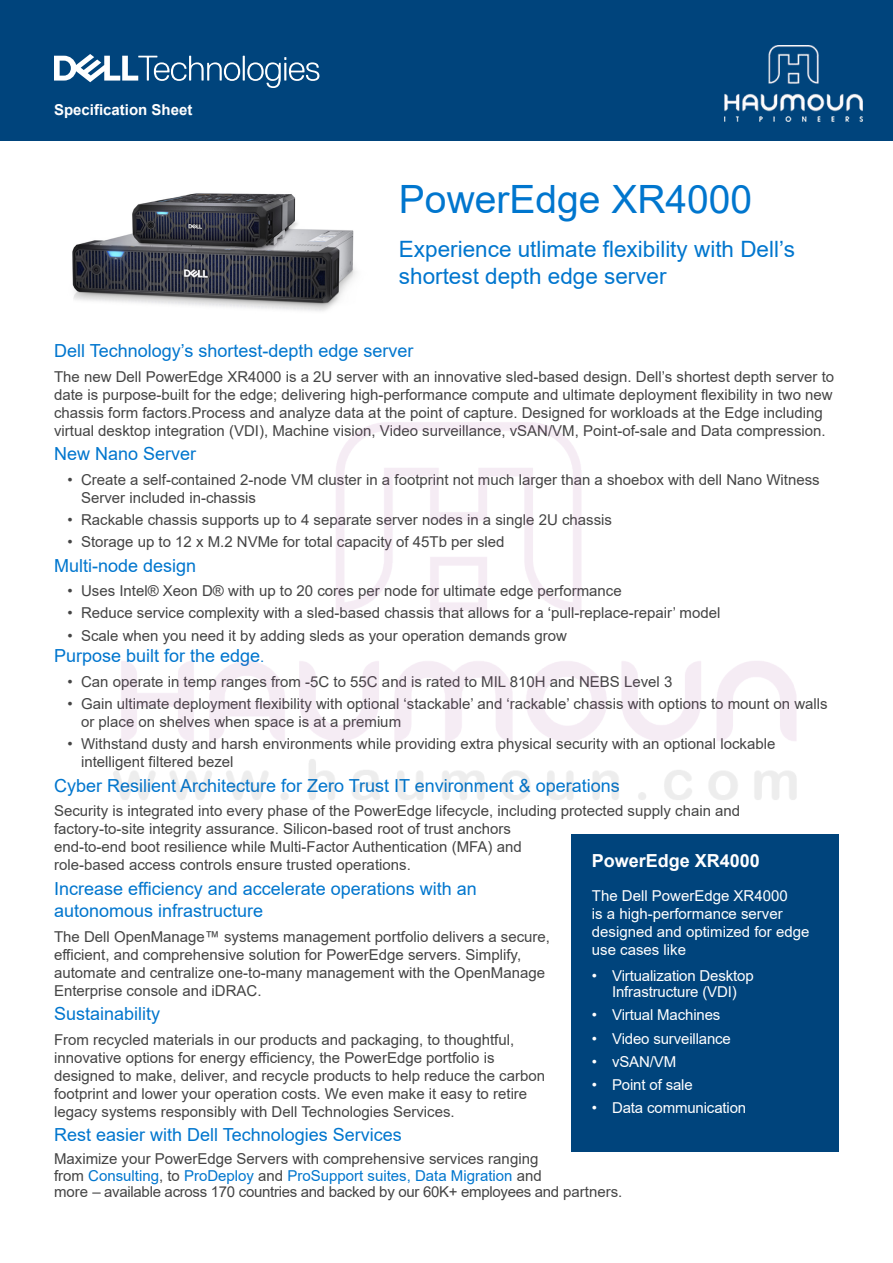
<style>
.page{position:relative;width:893px;height:1263px;background:#fff}
.page>*{position:absolute;margin:0;border:0;box-sizing:border-box;transform-origin:0 0}
.Document_Title{font:39px "Arial";color:#0076ce}
.Title_Tagline{font:22.5px/27px "Arial";color:#0076ce}
.Heading_2{font:18px/22.5px "Arial";color:#0076ce}
.Body_copy_Dell_Dark_Gray_9_12{font:700 18px "Arial";color:#fff}
.Body_Text{font:15px/18px "Arial";color:#444}
.Body_Text-2{font:15px/18px "Arial";letter-spacing:-.01em;color:#fff}
.Guide_text_Banner{font:700 15px "Arial";color:#fff}
.s1{font-size:15px}
.s2{color:#0076ce}
</style>
<div class="page">
<div style="left:0;top:0;width:893px;height:141px;background:#00447c"></div>
<img style="left:72px;top:193px;width:284px;height:118px">
<div style="left:572px;top:834px;width:267px;height:318px;background:#00447c"></div>
<svg style="left:54px;top:54px;width:265px;height:34px"></svg>
<img style="left:725px;top:45px;width:138px;height:76px">
<img style="left:113px;top:422px;width:684px;height:474px">
<p class="Guide_text_Banner" style="left:54px;top:99px;width:140px">Specification Sheet</p>
<p class="Document_Title" style="left:399px;top:173px;width:355px">PowerEdge XR4000</p>
<p class="Title_Tagline" style="left:399px;top:236px;width:397px">Experience utlimate flexibility with Dell’s shortest depth edge server</p>
<p class="Heading_2" style="left:54px;top:339px;width:361px">Dell Technology’s shortest-depth edge server</p>
<p class="Body_Text" style="left:54px;top:367px;width:782px">The new Dell PowerEdge XR4000 is a 2U server with an innovative sled-based design. Dell’s shortest depth server to date is purpose-built for the edge; delivering high-performance compute and ultimate deployment flexibility in two new chassis form factors.Process and analyze data at the point of capture. Designed for workloads at the Edge including virtual desktop integration (VDI), Machine vision, Video surveillance, vSAN/VM, Point-of-sale and Data compression.</p>
<p class="Heading_2" style="left:54px;top:442px;width:144px">New Nano Server</p>
<p class="Body_Text" style="left:81px;top:470px;width:740px;text-indent:-14px">• Create a self-contained 2-node VM cluster in a footprint not much larger than a shoebox with dell Nano Witness<br>Server included in-chassis</p>
<p class="Body_Text" style="left:68px;top:510px;width:546px">• Rackable chassis supports up to 4 separate server nodes in a single 2U chassis</p>
<p class="Body_Text" style="left:68px;top:533px;width:439px">• Storage up to 12 x M.2 NVMe for total capacity of 45Tb per sled</p>
<p class="Heading_2" style="left:54px;top:554px;width:144px">Multi-node design</p>
<p class="Body_Text" style="left:68px;top:582px;width:556px">• Uses Intel® Xeon D® with up to 20 cores per node for ultimate edge performance</p>
<p class="Body_Text" style="left:68px;top:604px;width:654px">• Reduce service complexity with a sled-based chassis that allows for a ‘pull-replace-repair’ model</p>
<p class="Body_Text" style="left:68px;top:626px;width:501px">• Scale when you need it by adding sleds as your operation demands grow</p>
<p class="Heading_2" style="left:54px;top:644px;width:212px">Purpose built for the edge<span class="s1">.</span></p>
<p class="Body_Text" style="left:68px;top:672px;width:606px">• Can operate in temp ranges from -5C to 55C and is rated to MIL 810H and NEBS Level 3</p>
<p class="Body_Text" style="left:81px;top:694px;width:748px;text-indent:-14px">• Gain ultimate deployment flexibility with optional ‘stackable’ and ‘rackable’ chassis with options to mount on walls or place on shelves when space is at a premium</p>
<p class="Body_Text" style="left:81px;top:735px;width:696px;text-indent:-14px">• Withstand dusty and harsh environments while providing extra physical security with an optional lockable intelligent filtered bezel</p>
<p class="Heading_2" style="left:54px;top:774px;width:567px">Cyber Resilient Architecture for Zero Trust IT environment &amp; operations</p>
<p class="Body_Text" style="left:54px;top:802px;width:688px">Security is integrated into every phase of the PowerEdge lifecycle, including protected supply chain and factory-to-site integrity assurance. Silicon-based root of trust anchors<br>end-to-end boot resilience while Multi-Factor Authentication (MFA) and<br>role-based access controls ensure trusted operations.</p>
<p class="Heading_2" style="left:54px;top:877px;width:424px">Increase efficiency and accelerate operations with an autonomous infrastructure</p>
<p class="Body_Text" style="left:54px;top:927px;width:498px">The Dell OpenManage™ systems management portfolio delivers a secure, efficient, and comprehensive solution for PowerEdge servers. Simplify, automate and centralize one-to-many management with the OpenManage Enterprise console and iDRAC.</p>
<p class="Heading_2" style="left:54px;top:1002px;width:108px">Sustainability</p>
<p class="Body_Text" style="left:54px;top:1030px;width:493px">From recycled materials in our products and packaging, to thoughtful, innovative options for energy efficiency, the PowerEdge portfolio is designed to make, deliver, and recycle products to help reduce the carbon footprint and lower your operation costs. We even make it easy to retire legacy systems responsibly with Dell Technologies Services.</p>
<p class="Heading_2" style="left:54px;top:1123px;width:349px">Rest easier with Dell Technologies Services</p>
<p class="Body_Text" style="left:54px;top:1150px;width:570px;line-height:16.5px">Maximize your PowerEdge Servers with comprehensive services ranging<br>from <span class="s2">Consulting</span>, to <span class="s2">ProDeploy</span> and <span class="s2">ProSupport suites, Data Migration</span> and<br>more – available across 170 countries and backed by our 60K+ employees and partners.</p>
<p class="Body_copy_Dell_Dark_Gray_9_12" style="left:592px;top:848px;width:170px">PowerEdge XR4000</p>
<p class="Body_Text-2" style="left:592px;top:887px;width:219px">The Dell PowerEdge XR4000<br>is a high-performance server designed and optimized for edge use cases like</p>
<p class="Body_Text-2" style="left:592px;top:967px;width:163px;line-height:16.5px;text-align:center">• Virtualization Desktop<br>Infrastructure (VDI)</p>
<p class="Body_Text-2" style="left:592px;top:1006px;width:130px">• Virtual Machines</p>
<p class="Body_Text-2" style="left:592px;top:1029px;width:141px">• Video surveillance</p>
<p class="Body_Text-2" style="left:592px;top:1052px;width:86px">• vSAN/VM</p>
<p class="Body_Text-2" style="left:592px;top:1076px;width:102px">• Point of sale</p>
<p class="Body_Text-2" style="left:592px;top:1099px;width:156px">• Data communication</p>
</div>
